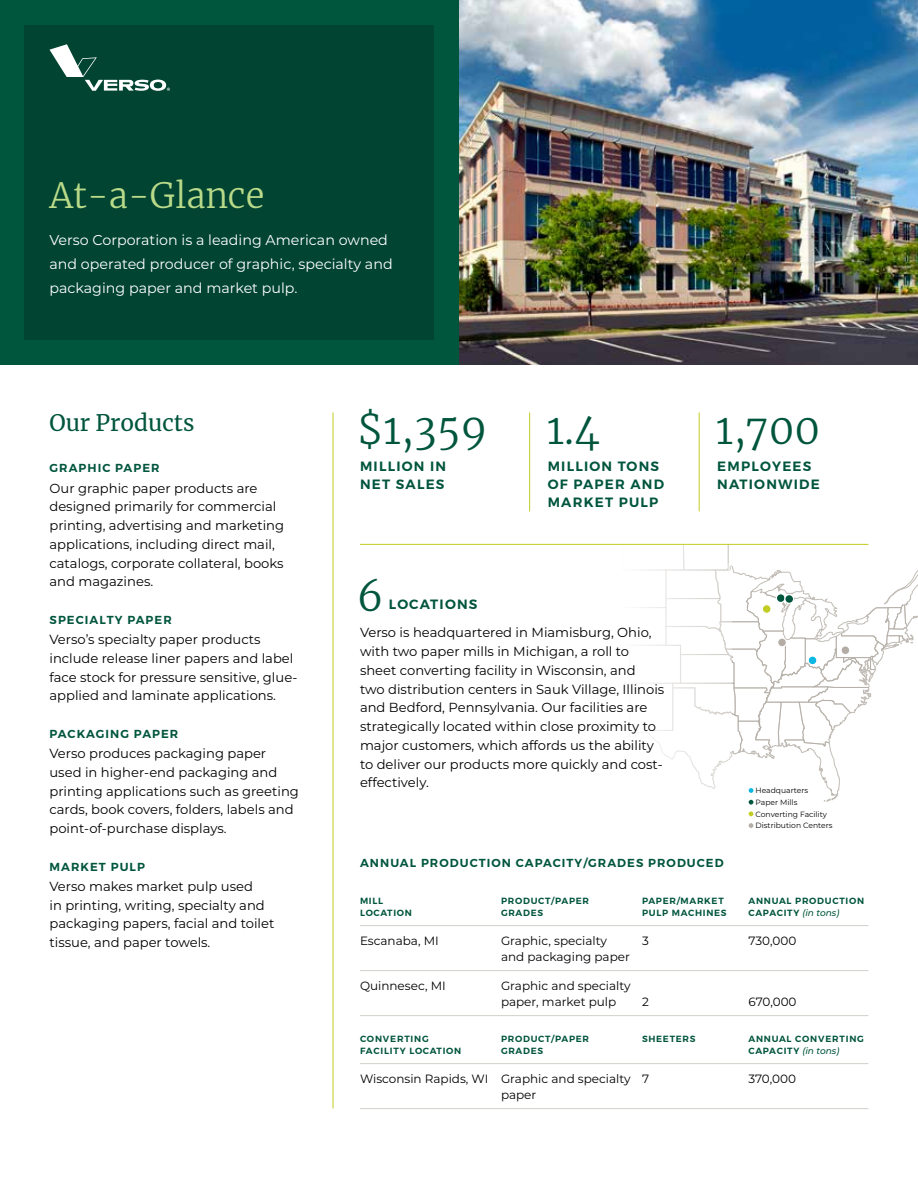
<style>
.page{position:relative;width:918px;height:1188px;background:#fff}
.page>*{position:absolute;margin:0;border:0;box-sizing:border-box;transform-origin:0 0}
.t1{font:300 40.5px "Merriweather";color:#00553d}
.t2{font:300 34.5px "Merriweather";color:#b9da89}
.t3{font:22.5px "Merriweather";color:#00553d}
.t4{font:14.25px/24px "Montserrat";color:#fff}
.t5{font:600 13.5px/18px "Montserrat";letter-spacing:.09em;color:#00553d}
.t6{font:13.2px/18.8px "Montserrat";color:#000}
.t7{font:12px/16.5px "Montserrat";color:#000}
.t8{font:600 11.7px "Montserrat";letter-spacing:.09em;color:#00553d}
.t9{font:600 9px "Montserrat";letter-spacing:.08em;color:#00553d}
.t10{font:7.65px/11.7px "Montserrat";color:#000}
.s1{font-weight:500;font-style:italic}
</style>
<div class="page">
<svg style="left:640px;top:544px;width:278px;height:261px"></svg>
<svg style="left:749px;top:812px;width:4px;height:4px"></svg>
<svg style="left:749px;top:823px;width:4px;height:5px"></svg>
<div style="left:0;top:0;width:459px;height:364px;background:#00553d"></div>
<div style="left:25px;top:25px;width:409px;height:315px;background:#004431"></div>
<img style="left:459px;top:0;width:459px;height:364px">
<svg style="left:50px;top:44px;width:120px;height:47px"></svg>
<hr style="left:333px;top:412px;width:1px;height:696px;background:#c2cd23">
<hr style="left:699px;top:412px;width:1px;height:99px;background:#c2cd23">
<hr style="left:529px;top:412px;width:1px;height:99px;background:#c2cd23">
<hr style="left:360px;top:925px;width:508px;height:1px;background:#d3d0cb">
<hr style="left:360px;top:970px;width:508px;height:1px;background:#d3d0cb">
<hr style="left:360px;top:1015px;width:508px;height:1px;background:#d3d0cb">
<hr style="left:360px;top:1063px;width:508px;height:1px;background:#d3d0cb">
<hr style="left:360px;top:1108px;width:508px;height:1px;background:#d3d0cb">
<hr style="left:360px;top:544px;width:508px;height:1px;background:#c2cd23">
<h2 class="t2" style="left:50px;top:172px;width:216px">At-a-Glance</h2>
<p class="t4" style="left:50px;top:228px;width:345px">Verso Corporation is a leading American owned and operated producer of graphic, specialty and packaging paper and market pulp.</p>
<h3 class="t3" style="left:50px;top:407px;width:146px">Our Products</h3>
<p class="t8" style="left:50px;top:461px;width:112px">GRAPHIC PAPER</p>
<p class="t6" style="left:50px;top:478px;width:236px">Our graphic paper products are designed primarily for commercial printing, advertising and marketing applications, including direct mail, catalogs, corporate collateral, books and magazines.</p>
<p class="t8" style="left:50px;top:612px;width:124px">SPECIALTY PAPER</p>
<p class="t6" style="left:50px;top:630px;width:249px">Verso’s specialty paper products include release liner papers and label face stock for pressure sensitive, glue&shy;applied and laminate applications.</p>
<p class="t8" style="left:50px;top:726px;width:130px">PACKAGING PAPER</p>
<p class="t6" style="left:50px;top:744px;width:251px">Verso produces packaging paper used in higher-end packaging and printing applications such as greeting cards, book covers, folders, labels and point-of-purchase displays.</p>
<p class="t8" style="left:50px;top:859px;width:97px">MARKET PULP</p>
<p class="t6" style="left:50px;top:876px;width:226px">Verso makes market pulp used<br>in printing, writing, specialty and packaging papers, facial and toilet tissue, and paper towels.</p>
<h1 class="t1" style="left:357px;top:402px;width:132px">$1,359</h1>
<h1 class="t1" style="left:547px;top:402px;width:54px">1.4</h1>
<h1 class="t1" style="left:716px;top:402px;width:106px">1,700</h1>
<p class="t5" style="left:360px;top:457px;width:88px">MILLION IN<br>NET SALES</p>
<p class="t5" style="left:548px;top:457px;width:118px">MILLION TONS<br>OF PAPER AND<br>MARKET PULP</p>
<p class="t5" style="left:717px;top:457px;width:104px">EMPLOYEES<br>NATIONWIDE</p>
<h1 class="t1" style="left:357px;top:568px;width:28px">6</h1>
<p class="t6" style="left:360px;top:623px;width:306px">Verso is headquartered in Miamisburg, Ohio, with two paper mills in Michigan, a roll to sheet converting facility in Wisconsin, and<br>two distribution centers in Sauk Village, Illinois and Bedford, Pennsylvania. Our facilities are strategically located within close proximity to major customers, which affords us the ability to deliver our products more quickly and cost&shy;effectively.</p>
<p class="t5" style="left:389px;top:595px;width:90px">LOCATIONS</p>
<p class="t8" style="left:360px;top:856px;width:365px">ANNUAL PRODUCTION CAPACITY/GRADES PRODUCED</p>
<p class="t10" style="left:756px;top:784px;width:78px">Headquarters<br>Paper Mills<br>Converting Facility<br>Distribution Centers</p>
<p class="t9" style="left:360px;top:895px;width:25px">MILL</p>
<p class="t9" style="left:501px;top:895px;width:90px">PRODUCT/PAPER</p>
<p class="t9" style="left:642px;top:895px;width:83px">PAPER/MARKET</p>
<p class="t9" style="left:749px;top:895px;width:117px">ANNUAL PRODUCTION</p>
<p class="t9" style="left:360px;top:907px;width:54px">LOCATION</p>
<p class="t9" style="left:501px;top:907px;width:44px">GRADES</p>
<p class="t9" style="left:642px;top:907px;width:86px">PULP MACHINES</p>
<p class="t9" style="left:749px;top:907px;width:92px">CAPACITY <span class="s1">(in tons)</span></p>
<p class="t7" style="left:360px;top:932px;width:80px">Escanaba, MI</p>
<p class="t7" style="left:501px;top:932px;width:108px">Graphic, specialty</p>
<p class="t7" style="left:642px;top:932px;width:8px">3</p>
<p class="t7" style="left:748px;top:932px;width:49px">730,000</p>
<p class="t7" style="left:501px;top:948px;width:130px">and packaging paper</p>
<p class="t7" style="left:360px;top:977px;width:87px">Quinnesec, MI</p>
<p class="t7" style="left:501px;top:977px;width:131px">Graphic and specialty paper, market pulp</p>
<p class="t7" style="left:642px;top:993px;width:8px">2</p>
<p class="t7" style="left:748px;top:993px;width:50px">670,000</p>
<p class="t9" style="left:360px;top:1033px;width:70px">CONVERTING</p>
<p class="t9" style="left:501px;top:1033px;width:90px">PRODUCT/PAPER</p>
<p class="t9" style="left:642px;top:1033px;width:55px">SHEETERS</p>
<p class="t9" style="left:749px;top:1033px;width:117px">ANNUAL CONVERTING</p>
<p class="t9" style="left:360px;top:1045px;width:103px">FACILITY LOCATION</p>
<p class="t9" style="left:501px;top:1045px;width:44px">GRADES</p>
<p class="t9" style="left:748px;top:1045px;width:92px">CAPACITY <span class="s1">(in tons)</span></p>
<p class="t7" style="left:360px;top:1070px;width:291px">Wisconsin Rapids, WI Graphic and specialty 7</p>
<p class="t7" style="left:748px;top:1070px;width:49px">370,000</p>
<p class="t7" style="left:501px;top:1086px;width:37px">paper</p>
</div>
